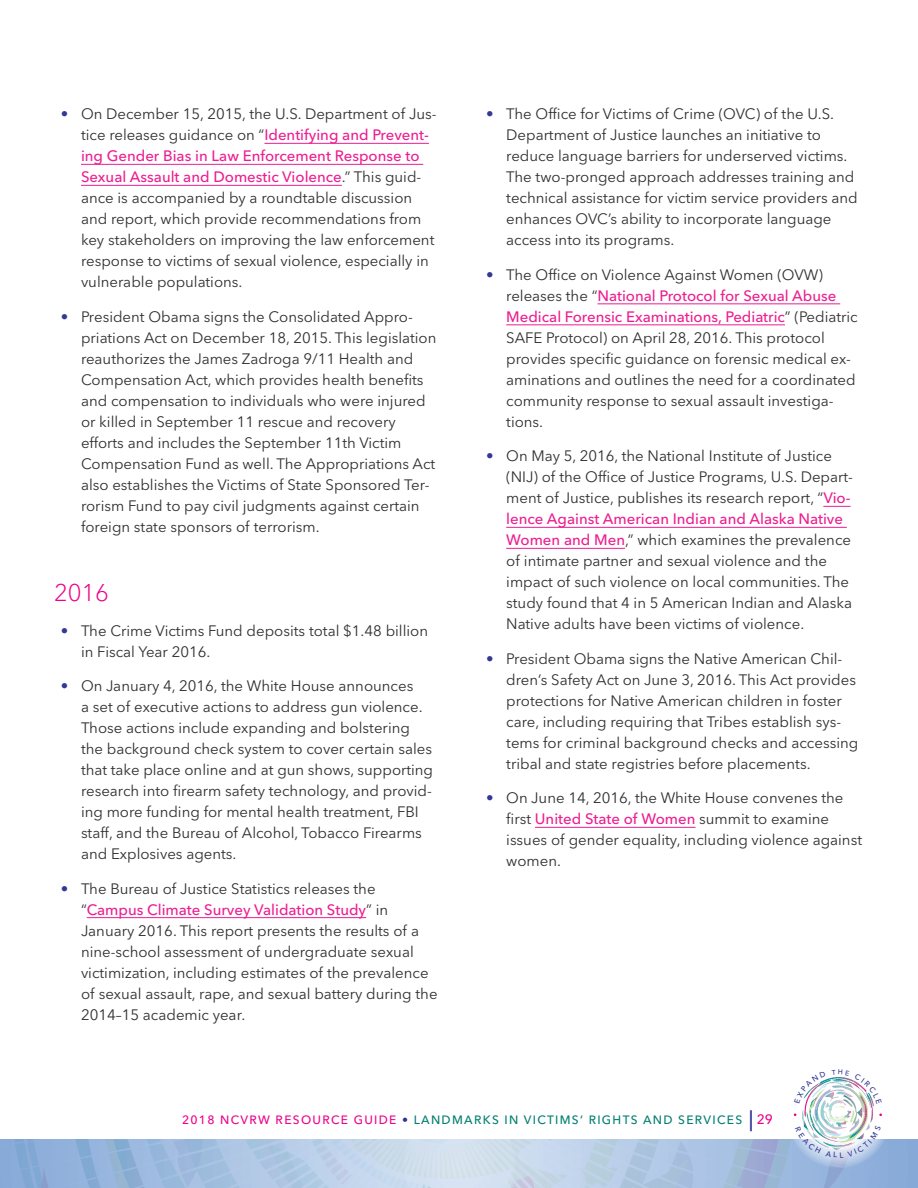
<style>
.page{position:relative;width:918px;height:1188px;background:#fff}
.page>*{position:absolute;margin:0;border:0;box-sizing:border-box;transform-origin:0 0}
.Head_1{font:300 24px "Avenir Next LT Pro";color:#ed028c}
.t1{font:15px/21px "Avenir Next LT Pro";color:#312f30}
.t2{font:500 12px "Avenir Next LT Pro";letter-spacing:.11em;color:#007f6f}
.s1{color:#333795}
.s2{font-weight:500;color:#ed1e91}
.s3{color:#ed028c}
.s4{color:#2e3092}
.s5{font-size:21px;color:#2e3092}
.s6{font-size:13.5px;color:#ed028c}
</style>
<div class="page">
<div style="left:0;top:1139px;width:918px;height:49px;background:#89abd8"></div>
<hr style="left:264px;top:143px;width:165px;height:1px;background:#ed1e91">
<hr style="left:81px;top:164px;width:342px;height:1px;background:#ed1e91">
<hr style="left:81px;top:185px;width:261px;height:1px;background:#ed1e91">
<hr style="left:87px;top:917px;width:279px;height:1px;background:#ed1e91">
<hr style="left:598px;top:303px;width:242px;height:1px;background:#ed1e91">
<hr style="left:506px;top:324px;width:279px;height:1px;background:#ed1e91">
<svg style="left:823px;top:506px;width:28px;height:1px"></svg>
<hr style="left:506px;top:527px;width:341px;height:1px;background:#ed1e91">
<hr style="left:506px;top:548px;width:119px;height:1px;background:#ed1e91">
<hr style="left:535px;top:827px;width:161px;height:1px;background:#ed1e91">
<svg style="left:15px;top:1077px;width:870px;height:111px"></svg>
<p class="t1" style="left:81px;top:104px;width:357px;text-indent:-20px"><span class="s1">•</span> On December 15, 2015, the U.S. Department of Jus&shy;tice releases guidance on “<span class="s2">Identifying and Prevent&shy;ing Gender Bias in Law Enforcement Response to Sexual Assault and Domestic Violence</span>.” This guid&shy;ance is accompanied by a roundtable discussion and report, which provide recommendations from key stakeholders on improving the law enforcement response to victims of sexual violence, especially in vulnerable populations.</p>
<p class="t1" style="left:81px;top:306px;width:357px;text-indent:-20px"><span class="s1">•</span> President Obama signs the Consolidated Appro&shy;priations Act on December 18, 2015. This legislation reauthorizes the James Zadroga 9/11 Health and Compensation Act, which provides health benefits and compensation to individuals who were injured or killed in September 11 rescue and recovery efforts and includes the September 11th Victim Compensation Fund as well. The Appropriations Act also establishes the Victims of State Sponsored Ter&shy;rorism Fund to pay civil judgments against certain foreign state sponsors of terrorism.</p>
<p class="Head_1" style="left:54px;top:578px;width:57px">2016</p>
<p class="t1" style="left:81px;top:620px;width:349px;text-indent:-20px"><span class="s1">•</span> The Crime Victims Fund deposits total $1.48 billion in Fiscal Year 2016.</p>
<p class="t1" style="left:81px;top:675px;width:354px;text-indent:-20px"><span class="s1">•</span> On January 4, 2016, the White House announces<br>a set of executive actions to address gun violence.<br>Those actions include expanding and bolstering the background check system to cover certain sales that take place online and at gun shows, supporting research into firearm safety technology, and provid&shy;ing more funding for mental health treatment, FBI staff, and the Bureau of Alcohol, Tobacco Firearms and Explosives agents.</p>
<p class="t1" style="left:81px;top:878px;width:358px;text-indent:-20px"><span class="s1">•</span> The Bureau of Justice Statistics releases the “<span class="s2">Campus Climate Survey Validation Study</span>” in January 2016. This report presents the results of a nine-school assessment of undergraduate sexual victimization, including estimates of the prevalence of sexual assault, rape, and sexual battery during the 2014–15 academic year.</p>
<p class="t1" style="left:506px;top:104px;width:353px;text-indent:-20px"><span class="s1">•</span> The Office for Victims of Crime (OVC) of the U.S.<br>Department of Justice launches an initiative to reduce language barriers for underserved victims.<br>The two-pronged approach addresses training and technical assistance for victim service providers and enhances OVC’s ability to incorporate language access into its programs.</p>
<p class="t1" style="left:506px;top:264px;width:353px;text-indent:-20px"><span class="s1">•</span> The Office on Violence Against Women (OVW) releases the “<span class="s2">National Protocol for Sexual Abuse Medical Forensic Examinations, Pediatric</span>” (Pediatric SAFE Protocol) on April 28, 2016. This protocol provides specific guidance on forensic medical ex&shy;aminations and outlines the need for a coordinated community response to sexual assault investiga&shy;tions.</p>
<p class="t1" style="left:506px;top:446px;width:348px;text-indent:-20px"><span class="s1">•</span> On May 5, 2016, the National Institute of Justice (NIJ) of the Office of Justice Programs, U.S. Depart&shy;ment of Justice, publishes its research report, “<span class="s2">Vio&shy;lence Against American Indian and Alaska Native Women and Men</span>,” which examines the prevalence of intimate partner and sexual violence and the impact of such violence on local communities. The study found that 4 in 5 American Indian and Alaska Native adults have been victims of violence.</p>
<p class="t1" style="left:506px;top:648px;width:354px;text-indent:-20px"><span class="s1">•</span> President Obama signs the Native American Chil&shy;dren’s Safety Act on June 3, 2016. This Act provides protections for Native American children in foster care, including requiring that Tribes establish sys&shy;tems for criminal background checks and accessing tribal and state registries before placements.</p>
<p class="t1" style="left:506px;top:788px;width:357px;text-indent:-20px"><span class="s1">•</span> On June 14, 2016, the White House convenes the first <span class="s2">United State of Women</span> summit to examine issues of gender equality, including violence against women.</p>
<p class="t2" style="left:182px;top:1113px;width:592px"><span class="s3">2018 NCVRW RESOURCE GUIDE</span> <span class="s4">•</span> LANDMARKS IN VICTIMS’ RIGHTS AND SERVICES <span class="s5">|</span> <span class="s6">29</span></p>
</div>
